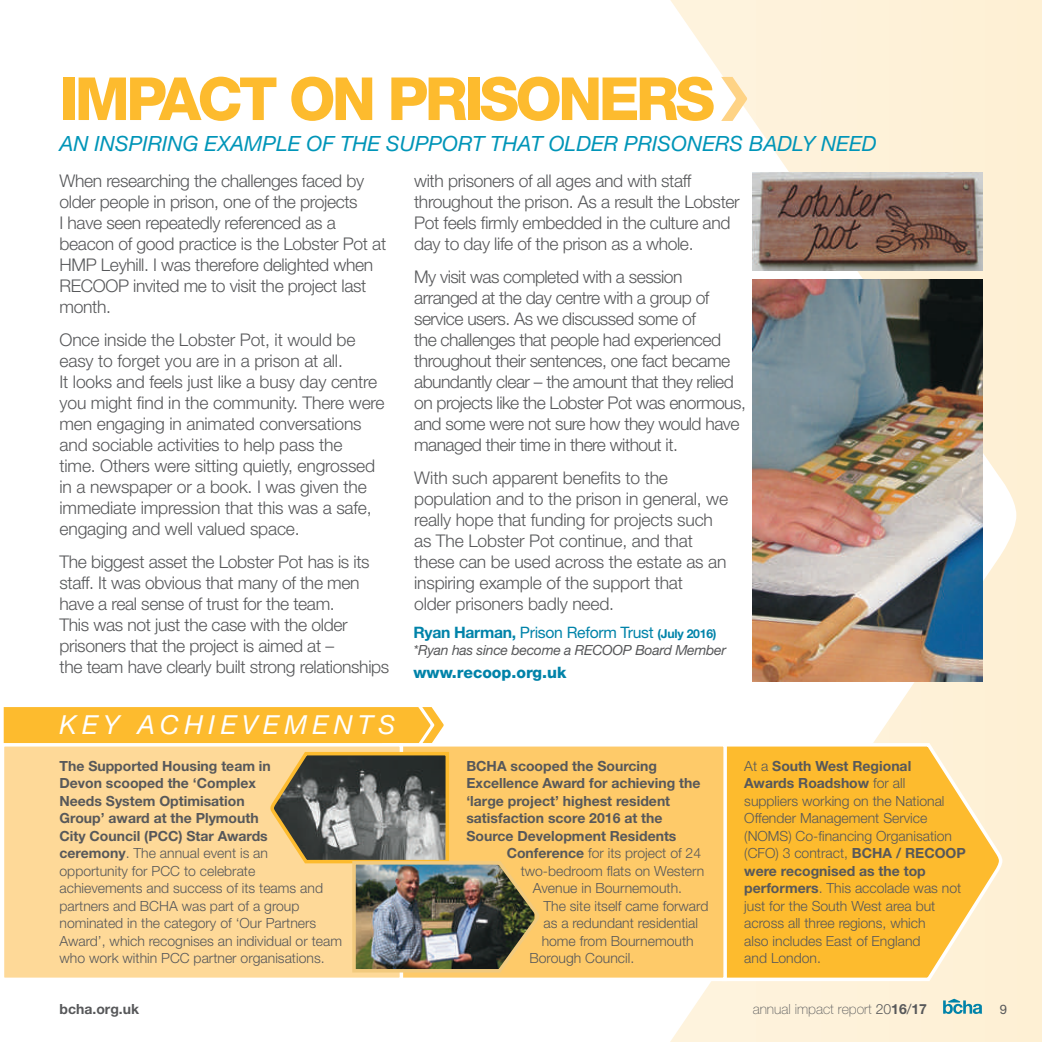
<style>
.page{position:relative;width:1042px;height:1042px;background:#fff}
.page>*{position:absolute;margin:0;border:0;box-sizing:border-box;transform-origin:0 0}
.t1{font:800 59.5px "Helvetica Neue";letter-spacing:-.06em;color:#fdbb2e}
.t2{font:italic 26.25px "Helvetica Neue";letter-spacing:.2em;color:#fff}
.t3{font:italic 21px "Helvetica Neue";color:#0095b8}
.t4{font:300 17.5px/21px "Helvetica Neue";letter-spacing:-.02em;color:#57585a}
.t5{font:15.75px "Helvetica Neue";letter-spacing:-.02em;color:#0083a9}
.t6{font:800 15.75px "Helvetica Neue";color:#0083a9}
.t7{font:300 14px/17.5px "Helvetica Neue";color:#57585a}
.t8{font:700 14px/17.5px "Helvetica Neue";color:#57585a}
.t9{font:italic 14px "Helvetica Neue";letter-spacing:-.02em;color:#57585a}
.t10{font:100 14px "Helvetica Neue";color:#57585a}
.t11{font:13.12px "Helvetica Neue";color:#57585a}
.s1{font-weight:700}
.s2{font-weight:700;font-size:12.25px}
.s3{font-weight:300}
.s4{font-weight:400}
</style>
<div class="page">
<svg style="left:670px;top:0;width:372px;height:1042px"></svg>
<svg style="left:721px;top:77px;width:26px;height:44px"></svg>
<svg style="left:943px;top:999px;width:39px;height:15px"></svg>
<div style="left:4px;top:707px;width:440px;height:36px;background:#fdbb2e"></div>
<svg style="left:720px;top:741px;width:284px;height:242px;background:#fdc54e"></svg>
<div style="left:384px;top:745px;width:341px;height:234px;background:#feca69"></div>
<div style="left:382px;top:743px;width:345px;height:238px;border:4px solid #fff"></div>
<div style="left:2px;top:745px;width:399px;height:234px;background:#fed998"></div>
<div style="left:1px;top:743px;width:402px;height:238px;border:4px solid #fff"></div>
<img style="left:753px;top:280px;width:229px;height:401px">
<img style="left:753px;top:173px;width:229px;height:97px">
<img style="left:270px;top:750px;width:269px;height:224px">
<h1 class="t1" style="left:60px;top:63px;width:657px">IMPACT ON PRISONERS</h1>
<p class="t3" style="left:60px;top:130px;width:818px">AN INSPIRING EXAMPLE OF THE SUPPORT THAT OLDER PRISONERS BADLY NEED</p>
<p class="t4" style="left:60px;top:170px;width:328px">When researching the challenges faced by older people in prison, one of the projects<br>I have seen repeatedly referenced as a beacon of good practice is the Lobster Pot at HMP Leyhill. I was therefore delighted when RECOOP invited me to visit the project last month.</p>
<p class="t4" style="left:60px;top:329px;width:327px">Once inside the Lobster Pot, it would be easy to forget you are in a prison at all.<br>It looks and feels just like a busy day centre you might find in the community. There were men engaging in animated conversations and sociable activities to help pass the<br>time. Others were sitting quietly, engrossed in a newspaper or a book. I was given the immediate impression that this was a safe, engaging and well valued space.</p>
<p class="t4" style="left:60px;top:551px;width:331px">The biggest asset the Lobster Pot has is its staff. It was obvious that many of the men have a real sense of trust for the team.<br>This was not just the case with the older prisoners that the project is aimed at –<br>the team have clearly built strong relationships</p>
<h2 class="t2" style="left:60px;top:709px;width:337px">KEY ACHIEVEMENTS</h2>
<p class="t7" style="left:60px;top:756px;width:284px"><span class="s1">The Supported Housing team in<br>Devon scooped the ‘Complex<br>Needs System Optimisation<br>Group’ award at the Plymouth<br>City Council (PCC) Star Awards<br>ceremony</span>. The annual event is an<br>opportunity for PCC to celebrate<br>achievements and success of its teams and partners and BCHA was part of a group nominated in the category of ‘Our Partners Award’, which recognises an individual or team who work within PCC partner organisations.</p>
<p class="t4" style="left:414px;top:170px;width:327px">with prisoners of all ages and with staff throughout the prison. As a result the Lobster Pot feels firmly embedded in the culture and day to day life of the prison as a whole.</p>
<p class="t4" style="left:414px;top:266px;width:333px">My visit was completed with a session arranged at the day centre with a group of service users. As we discussed some of<br>the challenges that people had experienced throughout their sentences, one fact became abundantly clear – the amount that they relied on projects like the Lobster Pot was enormous, and some were not sure how they would have managed their time in there without it.</p>
<p class="t4" style="left:414px;top:467px;width:315px">With such apparent benefits to the population and to the prison in general, we really hope that funding for projects such as The Lobster Pot continue, and that these can be used across the estate as an inspiring example of the support that<br>older prisoners badly need.</p>
<p class="t5" style="left:413px;top:622px;width:305px"><span class="s1">Ryan Harman,</span> Prison Reform Trust <span class="s2">(July 2016)</span></p>
<p class="t9" style="left:413px;top:642px;width:314px">*Ryan has since become a RECOOP Board Member</p>
<p class="t6" style="left:413px;top:663px;width:155px">www.recoop.org.uk</p>
<p class="t8" style="left:466px;top:756px;width:236px">BCHA scooped the Sourcing<br>Excellence Award for achieving the ‘large project’ highest resident satisfaction score 2016 at the<br>Source Development Residents</p>
<p class="t7" style="left:507px;top:844px;width:196px"><span class="s1">Conference</span> for its project of 24</p>
<p class="t7" style="left:521px;top:861px;width:185px">two-bedroom flats on Western</p>
<p class="t7" style="left:533px;top:879px;width:151px">Avenue in Bournemouth.</p>
<p class="t7" style="left:543px;top:896px;width:166px">The site itself came forward</p>
<p class="t7" style="left:543px;top:914px;width:156px">as a redundant residential</p>
<p class="t7" style="left:542px;top:931px;width:153px">home from Bournemouth</p>
<p class="t7" style="left:529px;top:949px;width:106px">Borough Council.</p>
<p class="t7" style="left:744px;top:756px;width:223px">At a <span class="s1">South West Regional<br>Awards Roadshow</span> for all<br>suppliers working on the National<br>Offender Management Service (NOMS) Co-financing Organisation (CFO) 3 contract, <span class="s1">BCHA / RECOOP were recognised as the top performers</span>. This accolade was not just for the South West area but across all three regions, which<br>also includes East of England<br>and London.</p>
<p class="t10" style="left:753px;top:1001px;width:176px">annual impact report <span class="s3">20</span><span class="s1">16</span><span class="s4">/</span><span class="s1">17</span></p>
<p class="t8" style="left:60px;top:1000px;width:81px">bcha.org.uk</p>
<p class="t11" style="left:1000px;top:1001px;width:9px">9</p>
</div>
